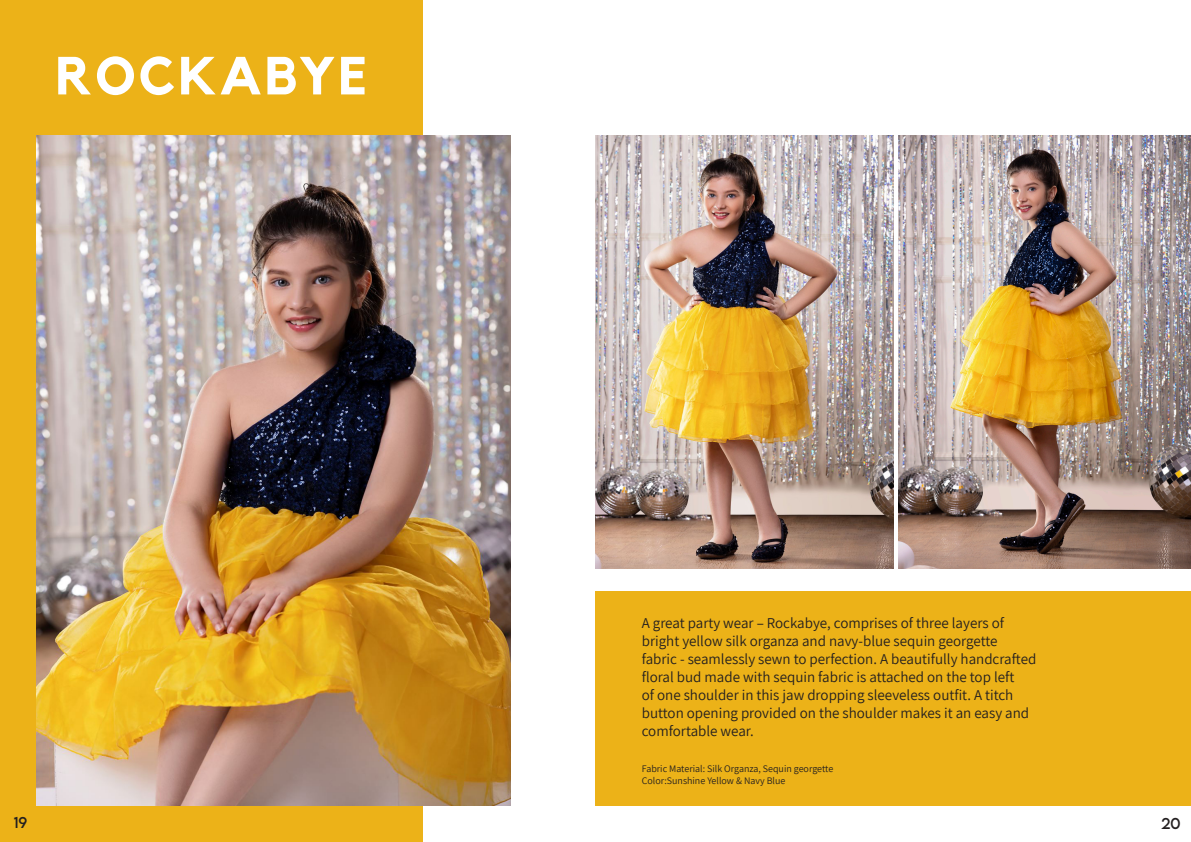
<style>
.page{position:relative;width:1191px;height:842px;background:#fff}
.page>*{position:absolute;margin:0;border:0;box-sizing:border-box;transform-origin:0 0}
.t1{font:700 53px "Kollektif";letter-spacing:.055em;color:#fff}
.t2{font:15px/18px "Assistant";color:#231f20}
.t3{font:14px "LEMONMILK";color:#231f20}
.t4{font:10px "Assistant";color:#231f20}
</style>
<div class="page">
<div style="left:0;top:0;width:423px;height:842px;background:#ecb218"></div>
<div style="left:595px;top:592px;width:596px;height:214px;background:#ecb218"></div>
<img style="left:595px;top:135px;width:298px;height:434px">
<img style="left:36px;top:135px;width:474px;height:671px">
<img style="left:898px;top:135px;width:293px;height:434px">
<p class="t1" style="left:56px;top:45px;width:313px">ROCKABYE</p>
<p class="t3" style="left:14px;top:813px;width:15px">19</p>
<p class="t2" style="left:642px;top:613px;width:396px">A great party wear – Rockabye, comprises of three layers of bright yellow silk organza and navy-blue sequin georgette fabric - seamlessly sewn to perfection. A beautifully handcrafted floral bud made with sequin fabric is attached on the top left<br>of one shoulder in this jaw dropping sleeveless outfit. A titch button opening provided on the shoulder makes it an easy and comfortable wear.</p>
<p class="t4" style="left:642px;top:762px;width:193px">Fabric Material: Silk Organza, Sequin georgette</p>
<p class="t4" style="left:642px;top:774px;width:145px">Color:Sunshine Yellow &amp; Navy Blue</p>
<p class="t3" style="left:1161px;top:814px;width:21px">20</p>
</div>
